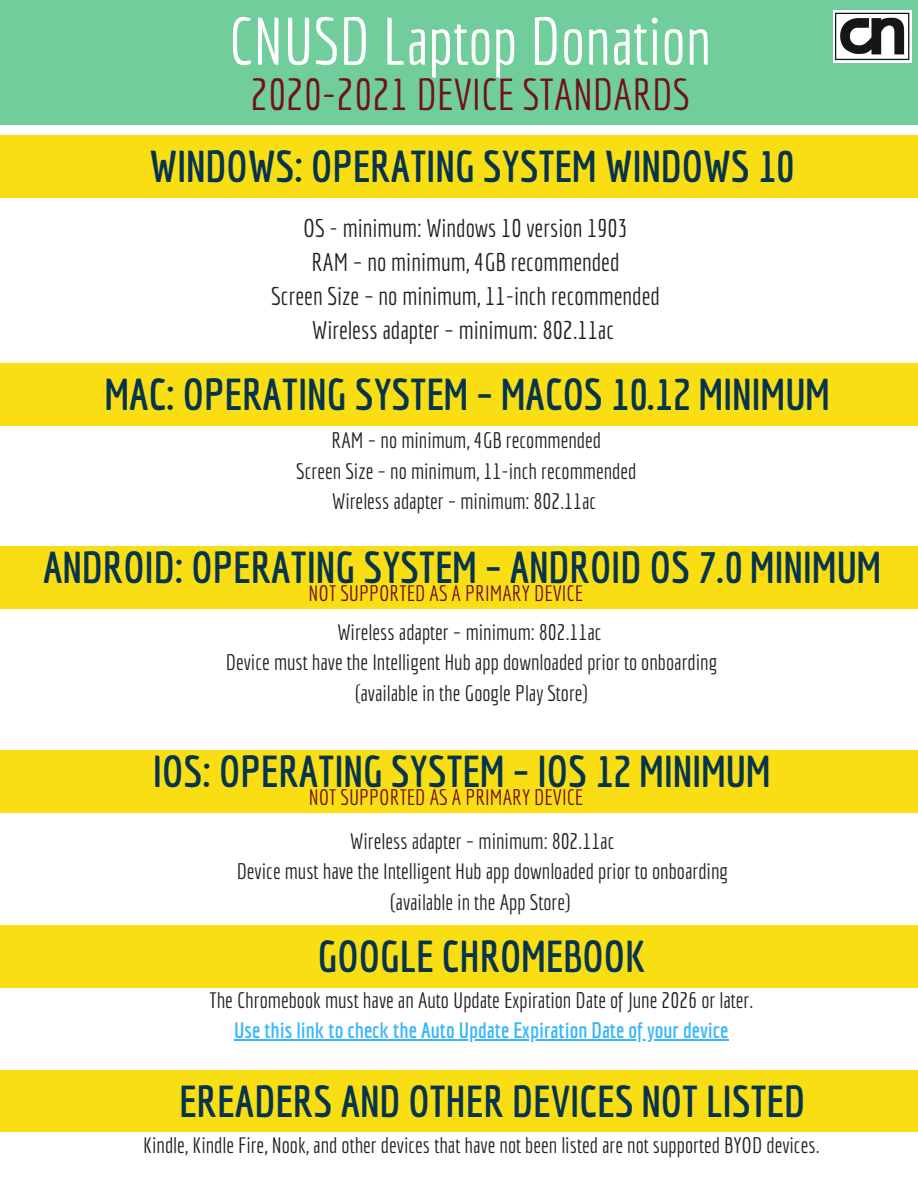
<style>
.page{position:relative;width:918px;height:1188px;background:#fff}
.page>*{position:absolute;margin:0;border:0;box-sizing:border-box;transform-origin:0 0}
.t1{font:65.4px "Economica";color:#fff}
.t2{font:700 43.65px "Economica";color:#06344e}
.t3{font:43.65px "Economica";color:#71111b}
.t4{font:24.9px/33.8px "Economica";color:#222;text-align:center}
.t5{font:21.75px/30.3px "Economica";color:#222;text-align:center}
.t6{font:700 21.75px "Economica";color:#38b6ff}
.t7{font:21.75px "Economica";color:#71111b}
</style>
<div class="page">
<div style="left:0;top:0;width:918px;height:124px;background:#71cd9b"></div>
<div style="left:0;top:136px;width:918px;height:62px;background:#f9de14"></div>
<div style="left:0;top:364px;width:918px;height:62px;background:#f9de14"></div>
<div style="left:0;top:547px;width:918px;height:62px;background:#f9de14"></div>
<div style="left:0;top:750px;width:918px;height:62px;background:#f9de14"></div>
<div style="left:0;top:926px;width:918px;height:62px;background:#f9de14"></div>
<img style="left:834px;top:10px;width:77px;height:53px">
<div style="left:0;top:1070px;width:918px;height:62px;background:#f9de14"></div>
<hr style="left:234px;top:1040px;width:495px;height:1px;background:#38b6ff">
<h1 class="t1" style="left:229px;top:3px;width:484px">CNUSD Laptop Donation</h1>
<h2 class="t3" style="left:251px;top:69px;width:441px">2020-2021 DEVICE STANDARDS</h2>
<h2 class="t2" style="left:149px;top:140px;width:646px">WINDOWS: OPERATING SYSTEM WINDOWS 10</h2>
<p class="t4" style="left:271px;top:211px;width:390px">OS - minimum: Windows 10 version 1903<br>RAM – no minimum, 4GB recommended<br>Screen Size – no minimum, 11-inch recommended Wireless adapter – minimum: 802.11ac</p>
<h2 class="t2" style="left:105px;top:369px;width:727px">MAC: OPERATING SYSTEM – MACOS 10.12 MINIMUM</h2>
<p class="t5" style="left:296px;top:425px;width:342px">RAM – no minimum, 4GB recommended<br>Screen Size – no minimum, 11-inch recommended<br>Wireless adapter – minimum: 802.11ac</p>
<h2 class="t2" style="left:43px;top:542px;width:839px">ANDROID: OPERATING SYSTEM – ANDROID OS 7.0 MINIMUM</h2>
<p class="t7" style="left:309px;top:581px;width:276px">NOT SUPPORTED AS A PRIMARY DEVICE</p>
<p class="t5" style="left:226px;top:617px;width:493px">Wireless adapter – minimum: 802.11ac<br>Device must have the Intelligent Hub app downloaded prior to onboarding (available in the Google Play Store)</p>
<h2 class="t2" style="left:153px;top:746px;width:619px">IOS: OPERATING SYSTEM – IOS 12 MINIMUM</h2>
<p class="t7" style="left:309px;top:784px;width:276px">NOT SUPPORTED AS A PRIMARY DEVICE</p>
<p class="t5" style="left:237px;top:826px;width:493px">Wireless adapter – minimum: 802.11ac<br>Device must have the Intelligent Hub app downloaded prior to onboarding (available in the App Store)</p>
<h2 class="t2" style="left:317px;top:931px;width:329px">GOOGLE CHROMEBOOK</h2>
<p class="t5" style="left:209px;top:985px;width:545px">The Chromebook must have an Auto Update Expiration Date of June 2026 or later.</p>
<p class="t6" style="left:234px;top:1018px;width:496px">Use this link to check the Auto Update Expiration Date of your device</p>
<h2 class="t2" style="left:179px;top:1075px;width:628px">EREADERS AND OTHER DEVICES NOT LISTED</h2>
<p class="t5" style="left:143px;top:1129px;width:678px">Kindle, Kindle Fire, Nook, and other devices that have not been listed are not supported BYOD devices.</p>
</div>
